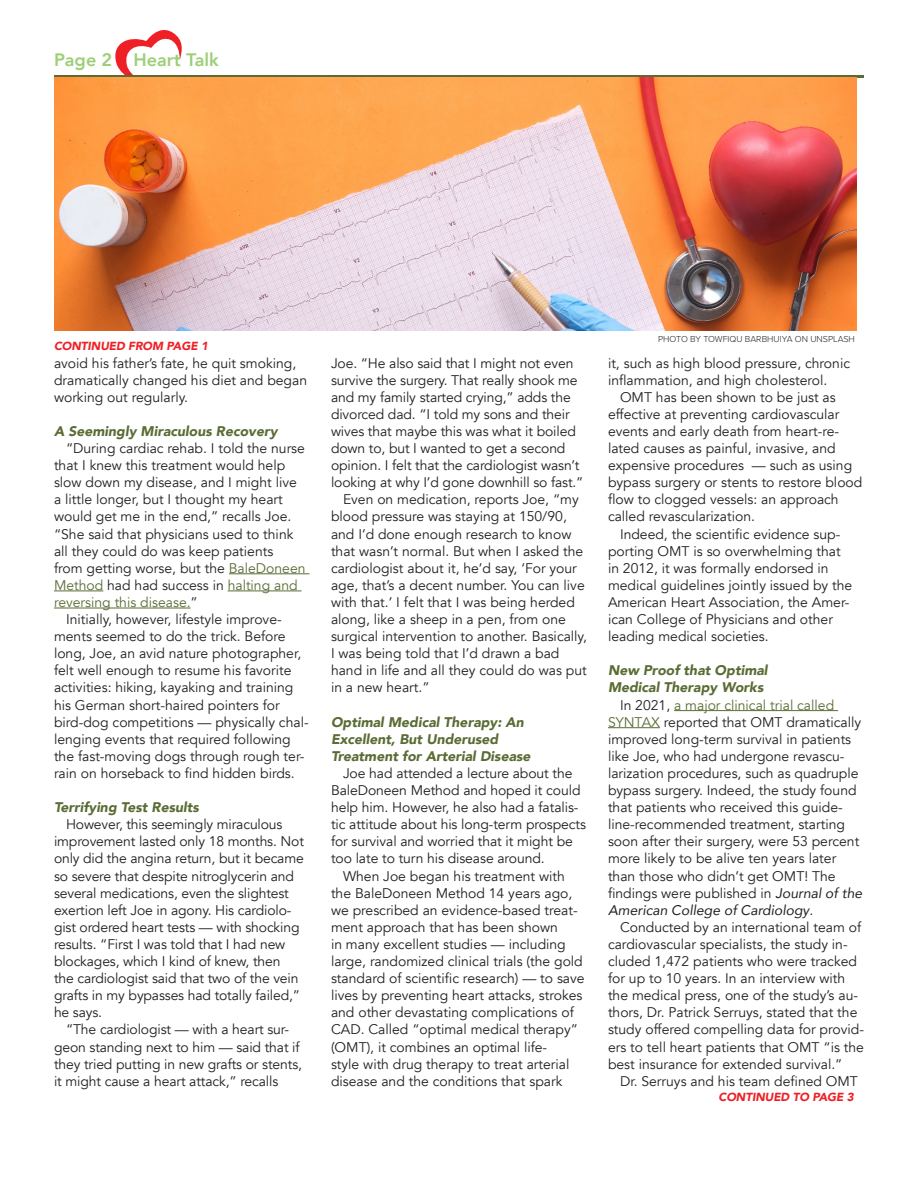
<style>
.page{position:relative;width:918px;height:1188px;background:#fff}
.page>*{position:absolute;margin:0;border:0;box-sizing:border-box;transform-origin:0 0}
.t1{font:800 18px "Avenir";color:#9dcf77}
.t2{font:13.95px/17.1px "Avenir";color:#231f20}
.t3{font:italic 900 13.95px/17.1px "Avenir";color:#5a6c34}
.t4{font:italic 900 11.7px "Avenir";letter-spacing:-.01em;color:#ee2026}
.t5{font:300 9px "Proxima Nova";color:#231f20}
.s1{color:#5a6c34}
.s2{font-style:italic}
</style>
<div class="page">
<svg style="left:115px;top:30px;width:67px;height:45px"></svg>
<hr style="left:54px;top:75px;width:810px;height:3px;background:#5a6c34">
<hr style="left:229px;top:573px;width:80px;height:1px;background:#5a6c34">
<hr style="left:54px;top:591px;width:49px;height:1px;background:#5a6c34">
<hr style="left:228px;top:591px;width:74px;height:1px;background:#5a6c34">
<hr style="left:54px;top:608px;width:137px;height:1px;background:#5a6c34">
<hr style="left:674px;top:710px;width:164px;height:1px;background:#5a6c34">
<hr style="left:608px;top:727px;width:52px;height:1px;background:#5a6c34">
<img style="left:54px;top:78px;width:802px;height:253px">
<p class="t1" style="left:54px;top:45px;width:166px">Page 2 Heart Talk</p>
<p class="t4" style="left:54px;top:336px;width:156px">CONTINUED FROM PAGE 1</p>
<p class="t2" style="left:54px;top:354px;width:255px">avoid his father’s fate, he quit smoking, dramatically changed his diet and began working out regularly.</p>
<p class="t3" style="left:54px;top:422px;width:225px">A Seemingly Miraculous Recovery</p>
<p class="t2" style="left:54px;top:440px;width:253px;text-indent:12px">“During cardiac rehab. I told the nurse that I knew this treatment would help slow down my disease, and I might live a little longer, but I thought my heart would get me in the end,” recalls Joe. “She said that physicians used to think all they could do was keep patients<br>from getting worse, but the <span class="s1">BaleDoneen Method</span> had had success in <span class="s1">halting and reversing this disease.</span>”</p>
<p class="t2" style="left:54px;top:611px;width:256px;text-indent:12px">Initially, however, lifestyle improve&shy;ments seemed to do the trick. Before long, Joe, an avid nature photographer, felt well enough to resume his favorite activities: hiking, kayaking and training his German short-haired pointers for bird-dog competitions — physically chal&shy;lenging events that required following the fast-moving dogs through rough ter&shy;rain on horseback to find hidden birds.</p>
<p class="t3" style="left:54px;top:799px;width:146px">Terrifying Test Results</p>
<p class="t2" style="left:54px;top:816px;width:252px;text-indent:12px">However, this seemingly miraculous improvement lasted only 18 months. Not only did the angina return, but it became so severe that despite nitroglycerin and several medications, even the slightest exertion left Joe in agony. His cardiolo&shy;gist ordered heart tests — with shocking results. “First I was told that I had new blockages, which I kind of knew, then<br>the cardiologist said that two of the vein grafts in my bypasses had totally failed,” he says.</p>
<p class="t2" style="left:54px;top:1021px;width:250px;text-indent:12px">“The cardiologist — with a heart sur&shy;geon standing next to him — said that if they tried putting in new grafts or stents, it might cause a heart attack,” recalls</p>
<p class="t2" style="left:331px;top:354px;width:254px">Joe. “He also said that I might not even survive the surgery. That really shook me and my family started crying,” adds the divorced dad. “I told my sons and their wives that maybe this was what it boiled down to, but I wanted to get a second opinion. I felt that the cardiologist wasn’t looking at why I’d gone downhill so fast.”</p>
<p class="t2" style="left:331px;top:491px;width:257px;text-indent:12px">Even on medication, reports Joe, “my blood pressure was staying at 150/90, and I’d done enough research to know that wasn’t normal. But when I asked the cardiologist about it, he’d say, ‘For your age, that’s a decent number. You can live with that.’ I felt that I was being herded along, like a sheep in a pen, from one surgical intervention to another. Basically, I was being told that I’d drawn a bad hand in life and all they could do was put in a new heart.”</p>
<p class="t3" style="left:331px;top:713px;width:201px">Optimal Medical Therapy: An<br>Excellent, But Underused<br>Treatment for Arterial Disease</p>
<p class="t2" style="left:331px;top:765px;width:257px;text-indent:12px">Joe had attended a lecture about the BaleDoneen Method and hoped it could help him. However, he also had a fatalis&shy;tic attitude about his long-term prospects for survival and worried that it might be too late to turn his disease around.</p>
<p class="t2" style="left:331px;top:867px;width:255px;text-indent:12px">When Joe began his treatment with the BaleDoneen Method 14 years ago, we prescribed an evidence-based treat&shy;ment approach that has been shown<br>in many excellent studies — including large, randomized clinical trials (the gold standard of scientific research) — to save lives by preventing heart attacks, strokes and other devastating complications of CAD. Called “optimal medical therapy” (OMT), it combines an optimal life-<br>style with drug therapy to treat arterial disease and the conditions that spark</p>
<p class="t5" style="left:658px;top:333px;width:198px">PHOTO BY TOWFIQU BARBHUIYA ON UNSPLASH</p>
<p class="t2" style="left:608px;top:354px;width:244px">it, such as high blood pressure, chronic inflammation, and high cholesterol.</p>
<p class="t2" style="left:608px;top:389px;width:256px;text-indent:12px">OMT has been shown to be just as effective at preventing cardiovascular events and early death from heart-re&shy;lated causes as painful, invasive, and expensive procedures — such as using bypass surgery or stents to restore blood flow to clogged vessels: an approach called revascularization.</p>
<p class="t2" style="left:608px;top:525px;width:246px;text-indent:12px">Indeed, the scientific evidence sup&shy;porting OMT is so overwhelming that in 2012, it was formally endorsed in medical guidelines jointly issued by the American Heart Association, the Amer&shy;ican College of Physicians and other leading medical societies.</p>
<p class="t3" style="left:608px;top:662px;width:161px">New Proof that Optimal<br>Medical Therapy Works</p>
<p class="t2" style="left:608px;top:696px;width:256px;text-indent:12px">In 2021, <span class="s1">a major clinical trial called SYNTAX</span> reported that OMT dramatically improved long-term survival in patients like Joe, who had undergone revascu&shy;larization procedures, such as quadruple bypass surgery. Indeed, the study found that patients who received this guide&shy;line-recommended treatment, starting soon after their surgery, were 53 percent more likely to be alive ten years later than those who didn’t get OMT! The findings were published in <span class="s2">Journal of the American College of Cardiology</span>.</p>
<p class="t2" style="left:608px;top:919px;width:258px;text-indent:12px">Conducted by an international team of cardiovascular specialists, the study in&shy;cluded 1,472 patients who were tracked for up to 10 years. In an interview with the medical press, one of the study’s au&shy;thors, Dr. Patrick Serruys, stated that the study offered compelling data for provid&shy;ers to tell heart patients that OMT “is the best insurance for extended survival.”</p>
<p class="t2" style="left:620px;top:1073px;width:239px">Dr. Serruys and his team defined OMT</p>
<p class="t4" style="left:718px;top:1087px;width:137px">CONTINUED TO PAGE 3</p>
</div>
